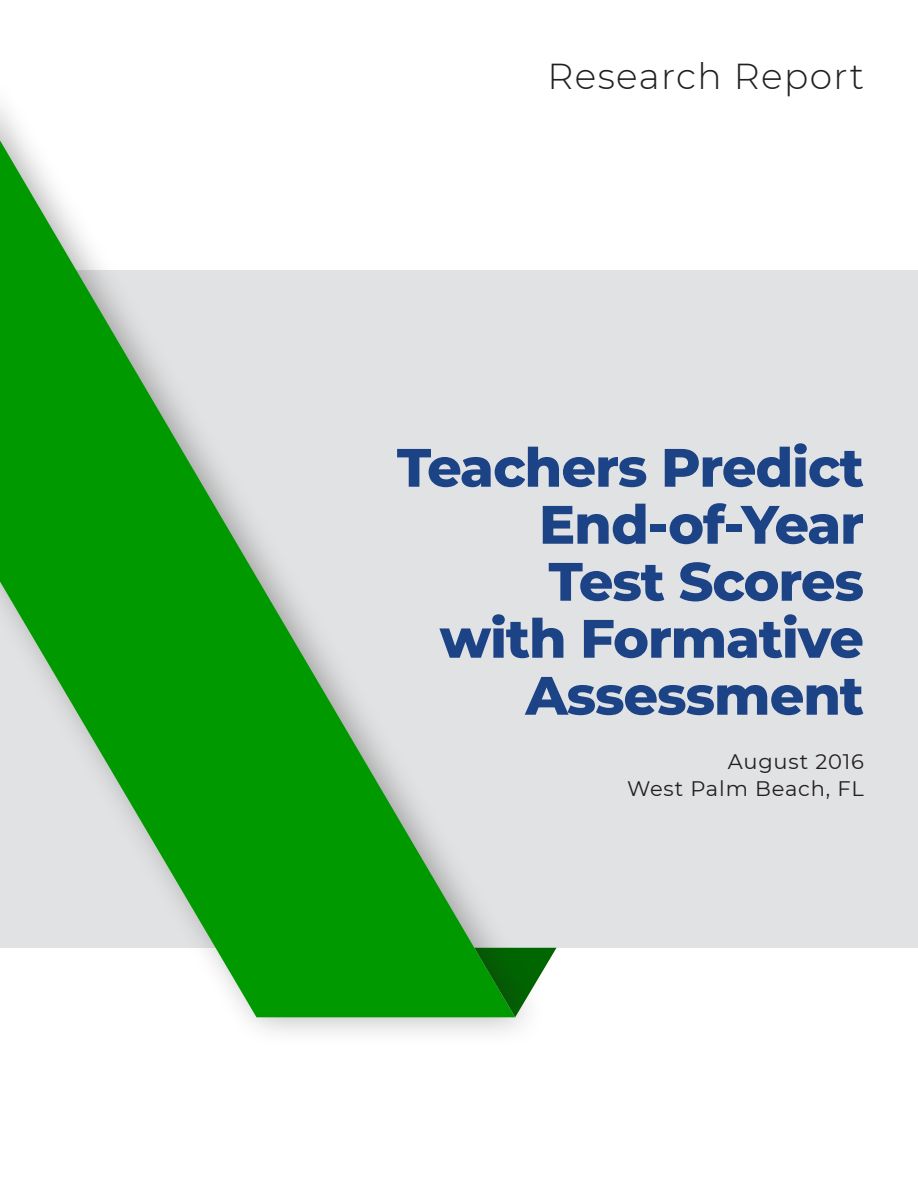
<style>
.page{position:relative;width:918px;height:1188px;background:#fff}
.page>*{position:absolute;margin:0;border:0;box-sizing:border-box;transform-origin:0 0}
.t1{font:800 54px/57px "Montserrat";letter-spacing:-.02em;color:#1d4387;text-align:right}
.t2{font:300 36px "Montserrat";letter-spacing:.04em;color:#231f20}
.t3{font:21px "Montserrat";letter-spacing:.04em;color:#231f20}
</style>
<div class="page">
<div style="left:0;top:270px;width:918px;height:678px;background:#dcdddf"></div>
<svg style="left:548px;top:948px;width:9px;height:14px"></svg>
<div style="left:0;top:71px;width:548px;height:977px;background:#231f20;opacity:.35"></div>
<svg style="left:0;top:140px;width:515px;height:877px"></svg>
<p class="t2" style="left:547px;top:52px;width:318px">Research Report</p>
<p class="t1" style="left:397px;top:436px;width:469px">Teachers Predict<br>End-of-Year<br>Test Scores<br>with Formative<br>Assessment</p>
<p class="t3" style="left:728px;top:747px;width:138px">August 2016</p>
<p class="t3" style="left:627px;top:774px;width:238px">West Palm Beach, FL</p>
</div>
